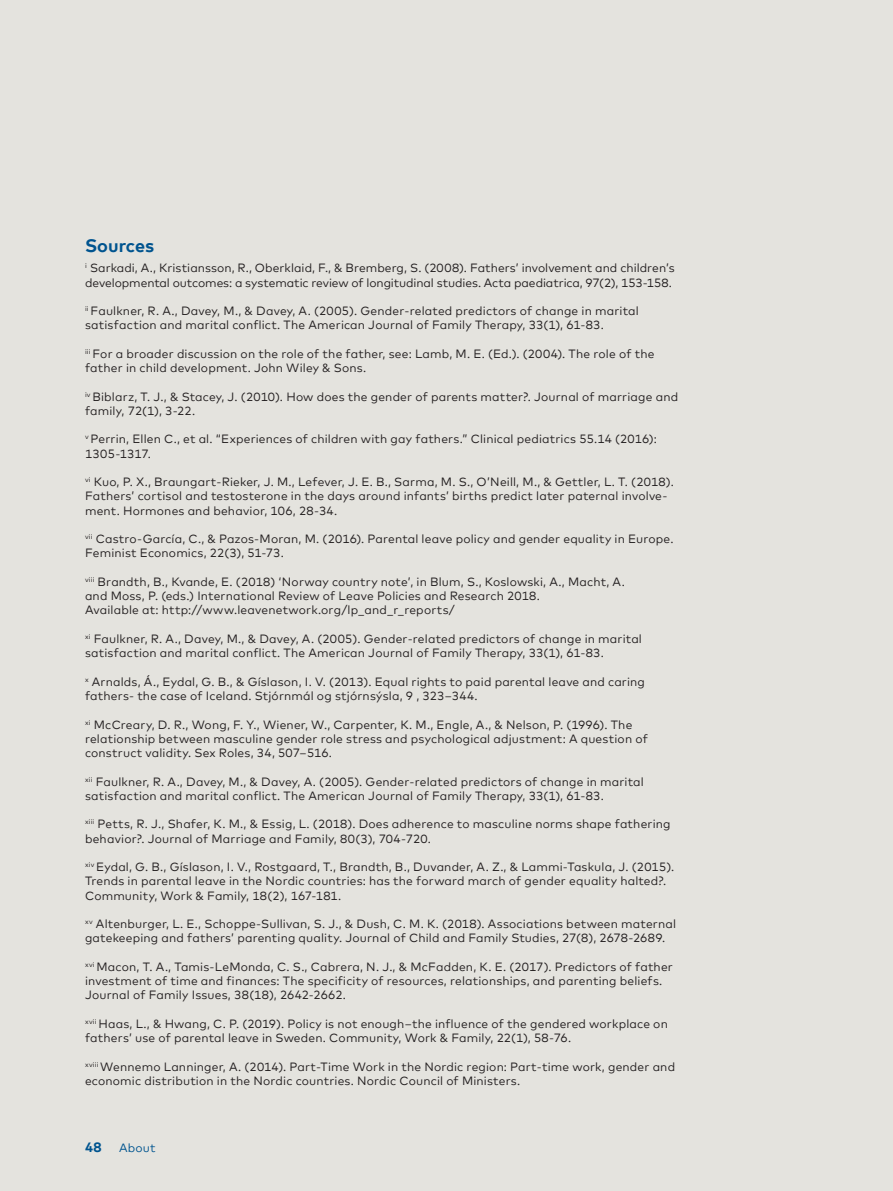
<style>
.page{position:relative;width:893px;height:1191px;background:#e4e3de}
.page>*{position:absolute;margin:0;border:0;box-sizing:border-box;transform-origin:0 0}
.Bold___Punkt_12_16{font:700 18px "Mark Offc Pro";color:#00548f}
.Bold___Punkt_12_16-2{font:700 13.5px "Mark Offc Pro";color:#00548f}
.Graph_bold{font:12px/14.2px "Mark Offc Pro";letter-spacing:.015em;color:#231f20}
.Graph_bold-2{font:12px/14.2px "Mark Offc Pro";letter-spacing:-.005em;color:#231f20}
.Bold___Punkt_12_16-3{font:12px "Mark Offc Pro";letter-spacing:.015em;color:#00548f}
</style>
<div class="page">
<p class="Bold___Punkt_12_16" style="left:85px;top:232px;width:71px">Sources</p>
<p class="Graph_bold-2" style="left:85px;top:260px;width:591px"><sup>i</sup> Sarkadi, A., Kristiansson, R., Oberklaid, F., &amp; Bremberg, S. (2008). Fathers’ involvement and children’s developmental outcomes: a systematic review of longitudinal studies. Acta paediatrica, 97(2), 153-158.</p>
<p class="Graph_bold" style="left:85px;top:303px;width:555px"><sup>ii</sup> Faulkner, R. A., Davey, M., &amp; Davey, A. (2005). Gender-related predictors of change in marital satisfaction and marital conflict. The American Journal of Family Therapy, 33(1), 61-83.</p>
<p class="Graph_bold" style="left:85px;top:345px;width:571px"><sup>iii</sup> For a broader discussion on the role of the father, see: Lamb, M. E. (Ed.). (2004). The role of the father in child development. John Wiley &amp; Sons.</p>
<p class="Graph_bold" style="left:85px;top:388px;width:595px"><sup>iv</sup> Biblarz, T. J., &amp; Stacey, J. (2010). How does the gender of parents matter?. Journal of marriage and family, 72(1), 3-22.</p>
<p class="Graph_bold" style="left:85px;top:431px;width:573px"><sup>v</sup> Perrin, Ellen C., et al. “Experiences of children with gay fathers.” Clinical pediatrics 55.14 (2016):<br>1305-1317.</p>
<p class="Graph_bold" style="left:85px;top:474px;width:590px"><sup>vi</sup> Kuo, P. X., Braungart-Rieker, J. M., Lefever, J. E. B., Sarma, M. S., O’Neill, M., &amp; Gettler, L. T. (2018).<br>Fathers’ cortisol and testosterone in the days around infants’ births predict later paternal involve&shy;ment. Hormones and behavior, 106, 28-34.</p>
<p class="Graph_bold" style="left:85px;top:531px;width:590px"><sup>vii</sup> Castro-García, C., &amp; Pazos-Moran, M. (2016). Parental leave policy and gender equality in Europe.<br>Feminist Economics, 22(3), 51-73.</p>
<p class="Graph_bold" style="left:85px;top:573px;width:541px"><sup>viii</sup> Brandth, B., Kvande, E. (2018) ‘Norway country note’, in Blum, S., Koslowski, A., Macht, A. and Moss, P. (eds.) International Review of Leave Policies and Research 2018.<br>Available at: http://www.leavenetwork.org/lp_and_r_reports/</p>
<p class="Graph_bold" style="left:85px;top:630px;width:558px"><sup>xi</sup> Faulkner, R. A., Davey, M., &amp; Davey, A. (2005). Gender-related predictors of change in marital satisfaction and marital conflict. The American Journal of Family Therapy, 33(1), 61-83.</p>
<p class="Graph_bold" style="left:85px;top:673px;width:561px"><sup>x</sup> Arnalds, Á., Eydal, G. B., &amp; Gíslason, I. V. (2013). Equal rights to paid parental leave and caring fathers- the case of Iceland. Stjórnmál og stjórnsýsla, 9 , 323–344.</p>
<p class="Graph_bold" style="left:85px;top:716px;width:564px"><sup>xi</sup> McCreary, D. R., Wong, F. Y., Wiener, W., Carpenter, K. M., Engle, A., &amp; Nelson, P. (1996). The relationship between masculine gender role stress and psychological adjustment: A question of construct validity. Sex Roles, 34, 507–516.</p>
<p class="Graph_bold" style="left:85px;top:773px;width:560px"><sup>xii</sup> Faulkner, R. A., Davey, M., &amp; Davey, A. (2005). Gender-related predictors of change in marital satisfaction and marital conflict. The American Journal of Family Therapy, 33(1), 61-83.</p>
<p class="Graph_bold" style="left:85px;top:816px;width:587px"><sup>xiii</sup> Petts, R. J., Shafer, K. M., &amp; Essig, L. (2018). Does adherence to masculine norms shape fathering behavior?. Journal of Marriage and Family, 80(3), 704-720.</p>
<p class="Graph_bold" style="left:85px;top:858px;width:591px"><sup>xiv</sup> Eydal, G. B., Gíslason, I. V., Rostgaard, T., Brandth, B., Duvander, A. Z., &amp; Lammi-Taskula, J. (2015).<br>Trends in parental leave in the Nordic countries: has the forward march of gender equality halted?.<br>Community, Work &amp; Family, 18(2), 167-181.</p>
<p class="Graph_bold" style="left:85px;top:915px;width:593px"><sup>xv</sup> Altenburger, L. E., Schoppe-Sullivan, S. J., &amp; Dush, C. M. K. (2018). Associations between maternal gatekeeping and fathers’ parenting quality. Journal of Child and Family Studies, 27(8), 2678-2689.</p>
<p class="Graph_bold" style="left:85px;top:958px;width:589px"><sup>xvi</sup> Macon, T. A., Tamis-LeMonda, C. S., Cabrera, N. J., &amp; McFadden, K. E. (2017). Predictors of father investment of time and finances: The specificity of resources, relationships, and parenting beliefs.<br>Journal of Family Issues, 38(18), 2642-2662.</p>
<p class="Graph_bold" style="left:85px;top:1015px;width:584px"><sup>xvii</sup> Haas, L., &amp; Hwang, C. P. (2019). Policy is not enough–the influence of the gendered workplace on fathers’ use of parental leave in Sweden. Community, Work &amp; Family, 22(1), 58-76.</p>
<p class="Graph_bold" style="left:85px;top:1058px;width:592px"><sup>xviii</sup> Wennemo Lanninger, A. (2014). Part-Time Work in the Nordic region: Part-time work, gender and economic distribution in the Nordic countries. Nordic Council of Ministers.</p>
<p class="Bold___Punkt_12_16-2" style="left:85px;top:1137px;width:18px">48</p>
<p class="Bold___Punkt_12_16-3" style="left:119px;top:1139px;width:38px">About</p>
</div>
